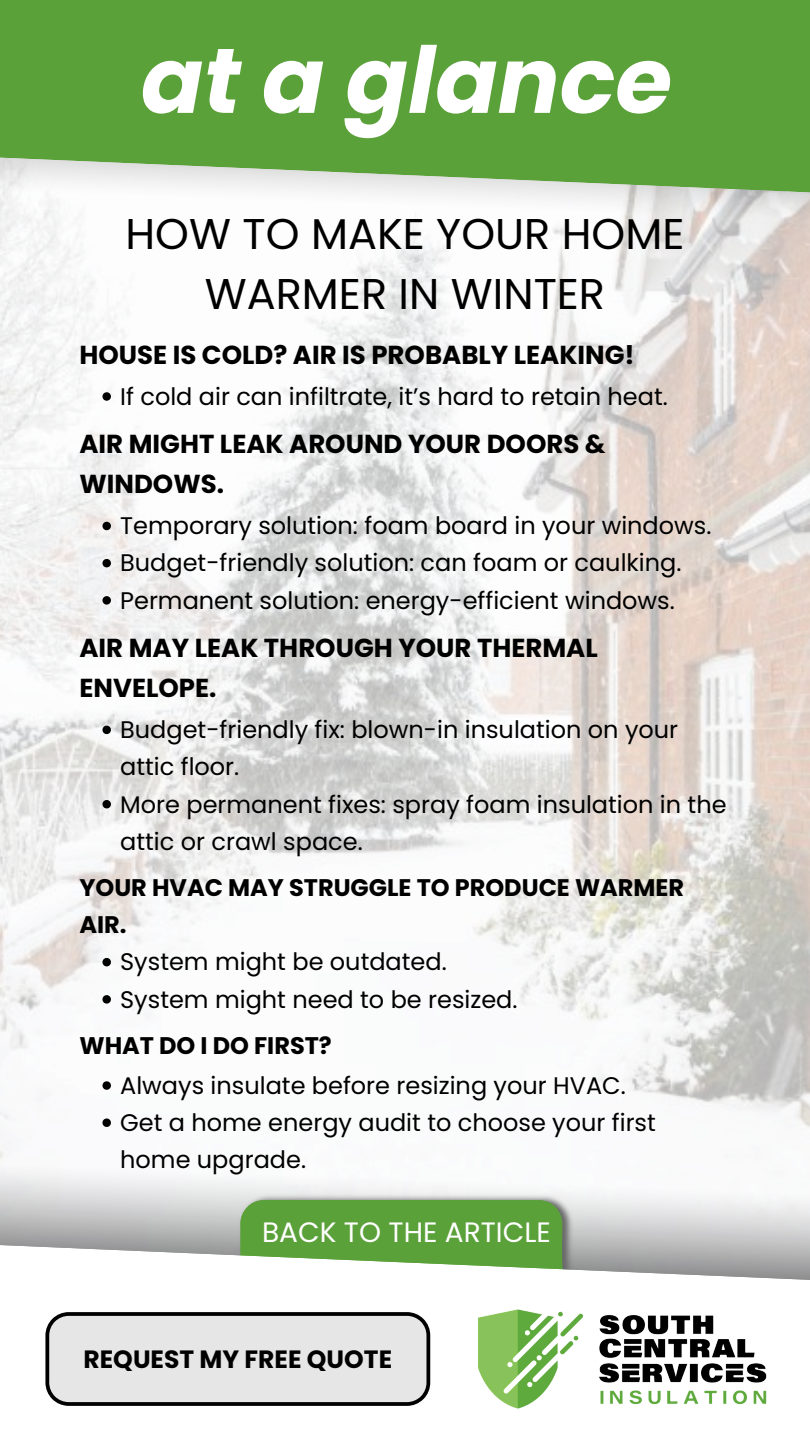
<style>
.page{position:relative;width:810px;height:1440px;background:#fff}
.page>*{position:absolute;margin:0;border:0;box-sizing:border-box;transform-origin:0 0}
.t1{font:italic 700 92px "Poppins";color:#fff}
.t2{font:43px/60px "Poppins";color:#000;text-align:center}
.t3{font:28px "Poppins";color:#fff}
.t4{font:700 26px/40.2px "Poppins";color:#000}
.t5{font:700 25px "Poppins";color:#000}
.t6{font:24px/37.2px "Poppins";color:#000}
.t7{font:700 24px/37.2px "Poppins";color:#000}
</style>
<div class="page">
<img style="left:0;top:451px;width:810px;height:482px">
<img style="left:0;top:933px;width:810px;height:311px">
<img style="left:229px;top:1193px;width:355px;height:51px">
<svg style="left:0;top:1244px;width:810px;height:36px"></svg>
<img style="left:510px;top:1313px;width:257px;height:96px">
<img style="left:0;top:193px;width:810px;height:258px">
<svg style="left:0;top:0;width:810px;height:193px;background:#68a74a"></svg>
<svg style="left:45px;top:1200px;width:528px;height:206px"></svg>
<svg style="left:102px;top:392px;width:9px;height:9px"></svg>
<svg style="left:102px;top:522px;width:9px;height:8px"></svg>
<svg style="left:102px;top:559px;width:9px;height:8px"></svg>
<svg style="left:102px;top:596px;width:9px;height:9px"></svg>
<svg style="left:102px;top:726px;width:9px;height:8px"></svg>
<svg style="left:102px;top:800px;width:9px;height:8px"></svg>
<svg style="left:102px;top:958px;width:9px;height:8px"></svg>
<svg style="left:102px;top:995px;width:9px;height:9px"></svg>
<svg style="left:102px;top:1081px;width:9px;height:9px"></svg>
<svg style="left:102px;top:1119px;width:9px;height:8px"></svg>
<p class="t1" style="left:141px;top:16px;width:533px">at a glance</p>
<p class="t2" style="left:126px;top:204px;width:560px">HOW TO MAKE YOUR HOME<br>WARMER IN WINTER</p>
<h1 class="t4" style="left:79px;top:335px;width:557px">HOUSE IS COLD? AIR IS PROBABLY LEAKING!</h1>
<h2 class="t6" style="left:120px;top:378px;width:549px">If cold air can infiltrate, it’s hard to retain heat.</h2>
<p class="t4" style="left:79px;top:424px;width:528px">AIR MIGHT LEAK AROUND YOUR DOORS &amp;<br>WINDOWS.</p>
<h3 class="t6" style="left:120px;top:507px;width:593px">Temporary solution: foam board in your windows.</h3>
<p class="t6" style="left:120px;top:544px;width:563px">Budget-friendly solution: can foam or caulking.</p>
<h3 class="t6" style="left:120px;top:582px;width:556px">Permanent solution: energy-efficient windows.</h3>
<p class="t4" style="left:79px;top:628px;width:520px">AIR MAY LEAK THROUGH YOUR THERMAL<br>ENVELOPE.</p>
<p class="t6" style="left:120px;top:711px;width:559px">Budget-friendly fix: blown-in insulation on your attic floor.</p>
<p class="t6" style="left:120px;top:786px;width:608px">More permanent fixes: spray foam insulation in the attic or crawl space.</p>
<h3 class="t7" style="left:79px;top:869px;width:606px">YOUR HVAC MAY STRUGGLE TO PRODUCE WARMER<br>AIR.</h3>
<p class="t6" style="left:120px;top:943px;width:328px">System might be outdated.</p>
<p class="t6" style="left:120px;top:981px;width:399px">System might need to be resized.</p>
<h5 class="t7" style="left:79px;top:1027px;width:254px">WHAT DO I DO FIRST?</h5>
<p class="t6" style="left:120px;top:1067px;width:507px">Always insulate before resizing your HVAC.</p>
<p class="t6" style="left:120px;top:1104px;width:537px">Get a home energy audit to choose your first home upgrade.</p>
<h5 class="t3" style="left:262px;top:1212px;width:290px">BACK TO THE ARTICLE</h5>
<p class="t5" style="left:84px;top:1341px;width:310px">REQUEST MY FREE QUOTE</p>
</div>
